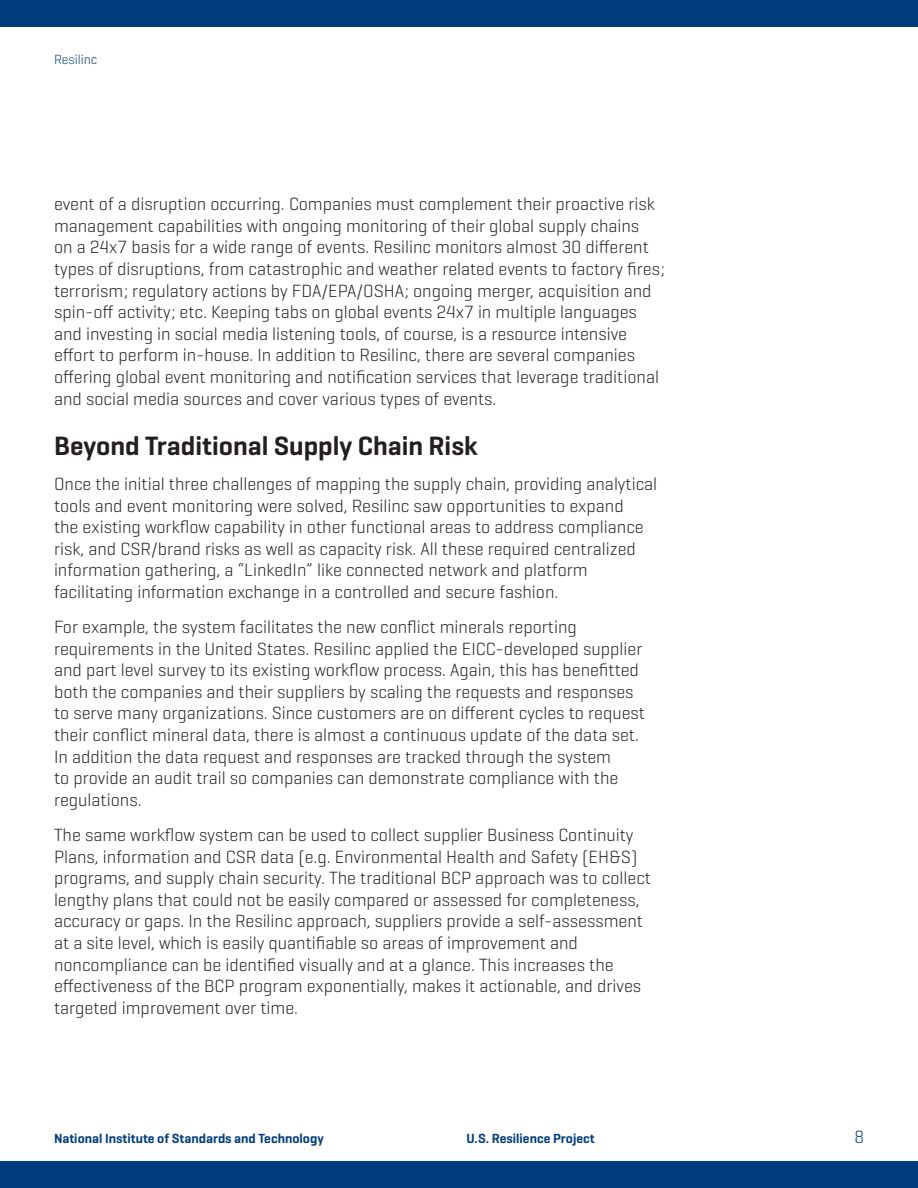
<style>
.page{position:relative;width:918px;height:1188px;background:#fff}
.page>*{position:absolute;margin:0;border:0;box-sizing:border-box;transform-origin:0 0}
.Section_header{font:600 27px "Geogrotesque";color:#231f20}
.Body_text{font:300 18px/21.6px "Geogrotesque";color:#231f20}
.t1{font:300 18px "Geogrotesque";color:#013d7d}
.t2{font:600 13.5px "Geogrotesque";color:#013d7d}
.t3{font:300 13.5px "Geogrotesque";color:#013d7d}
</style>
<div class="page">
<div style="left:0;top:1161px;width:918px;height:27px;background:#013d7d"></div>
<div style="left:0;top:0;width:918px;height:27px;background:#013d7d"></div>
<p class="t3" style="left:54px;top:51px;width:45px">Resilinc</p>
<p class="Body_text" style="left:54px;top:193px;width:612px">event of a disruption occurring. Companies must complement their proactive risk management capabilities with ongoing monitoring of their global supply chains<br>on a 24x7 basis for a wide range of events. Resilinc monitors almost 30 different types of disruptions, from catastrophic and weather related events to factory fires; terrorism; regulatory actions by FDA/EPA/OSHA; ongoing merger, acquisition and spin-off activity; etc. Keeping tabs on global events 24x7 in multiple languages and investing in social media listening tools, of course, is a resource intensive effort to perform in-house. In addition to Resilinc, there are several companies offering global event monitoring and notification services that leverage traditional and social media sources and cover various types of events.</p>
<p class="Section_header" style="left:54px;top:429px;width:425px">Beyond Traditional Supply Chain Risk</p>
<p class="Body_text" style="left:54px;top:472px;width:605px">Once the initial three challenges of mapping the supply chain, providing analytical tools and event monitoring were solved, Resilinc saw opportunities to expand<br>the existing workflow capability in other functional areas to address compliance risk, and CSR/brand risks as well as capacity risk. All these required centralized information gathering, a “LinkedIn” like connected network and platform facilitating information exchange in a controlled and secure fashion.</p>
<p class="Body_text" style="left:54px;top:616px;width:593px">For example, the system facilitates the new conflict minerals reporting requirements in the United States. Resilinc applied the EICC-developed supplier and part level survey to its existing workflow process. Again, this has benefitted both the companies and their suppliers by scaling the requests and responses to serve many organizations. Since customers are on different cycles to request their conflict mineral data, there is almost a continuous update of the data set.<br>In addition the data request and responses are tracked through the system<br>to provide an audit trail so companies can demonstrate compliance with the regulations.</p>
<p class="Body_text" style="left:54px;top:823px;width:599px">The same workflow system can be used to collect supplier Business Continuity Plans, information and CSR data (e.g. Environmental Health and Safety (EH&amp;S) programs, and supply chain security. The traditional BCP approach was to collect lengthy plans that could not be easily compared or assessed for completeness, accuracy or gaps. In the Resilinc approach, suppliers provide a self-assessment at a site level, which is easily quantifiable so areas of improvement and noncompliance can be identified visually and at a glance. This increases the effectiveness of the BCP program exponentially, makes it actionable, and drives targeted improvement over time.</p>
<p class="t2" style="left:54px;top:1130px;width:271px">National Institute of Standards and Technology</p>
<p class="t2" style="left:467px;top:1130px;width:130px">U.S. Resilience Project</p>
<p class="t1" style="left:854px;top:1126px;width:11px">8</p>
</div>
